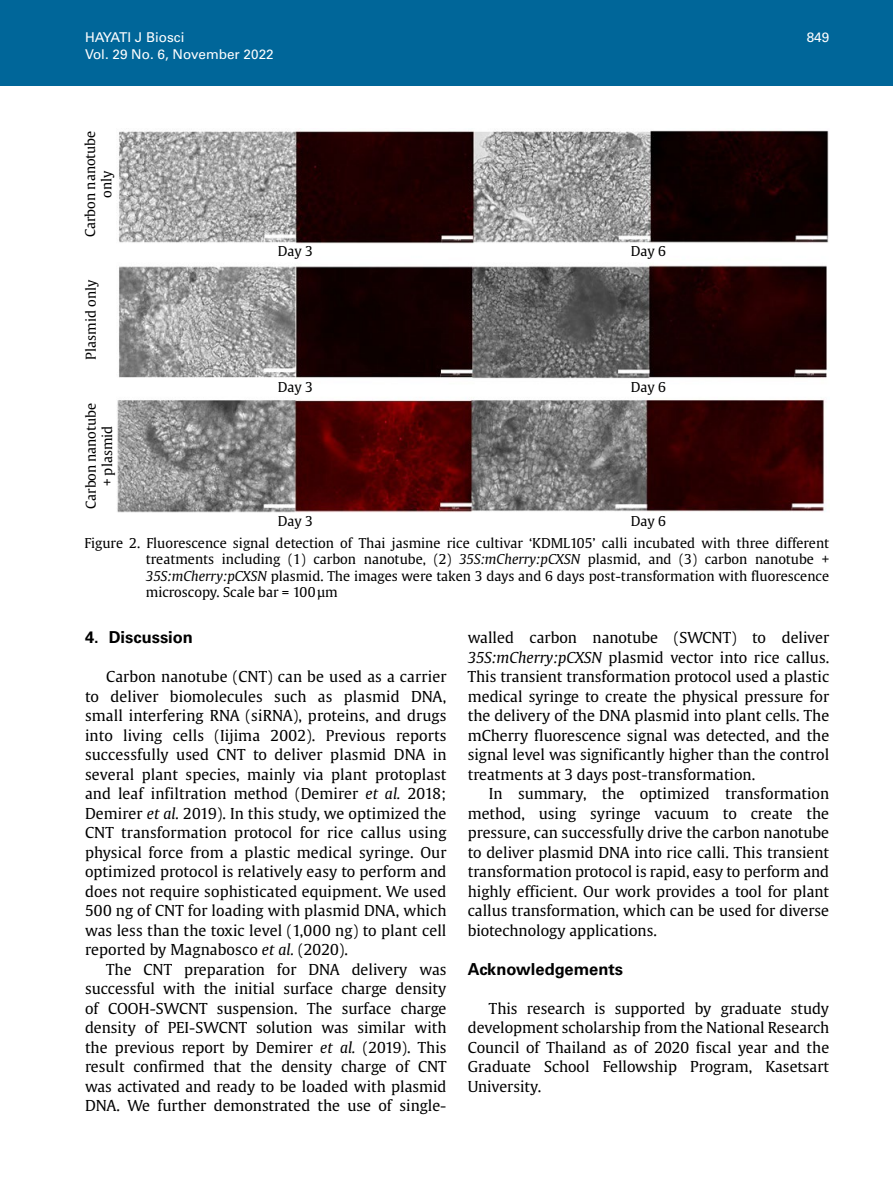
<style>
.page{position:relative;width:893px;height:1191px;background:#fff}
.page>*{position:absolute;margin:0;border:0;box-sizing:border-box;transform-origin:0 0}
.t1{font:700 16.5px "Univers LT Std";color:#000}
.t2{font:15px/19.5px "Gulliver";color:#000;text-align:justify}
.t3{font:13.5px/16.2px "Gulliver";color:#000;text-align:center}
.t4{font:13.5px "Univers LT Std";color:#fff}
.s1{font-style:italic}
</style>
<div class="page">
<div style="left:0;top:0;width:893px;height:85px;background:#069"></div>
<img style="left:117px;top:130px;width:712px;height:383px">
<p class="t4" style="left:85px;top:30px;width:101px">HAYATI J Biosci</p>
<p class="t4" style="left:807px;top:30px;width:24px">849</p>
<p class="t4" style="left:85px;top:46px;width:190px">Vol. 29 No. 6, November 2022</p>
<p class="t3" style="left:82px;top:237px;width:108px;rotate:-90deg">Carbon nanotube only</p>
<p class="t3" style="left:83px;top:359px;width:81px;rotate:-90deg">Plasmid only</p>
<p class="t3" style="left:83px;top:509px;width:108px;rotate:-90deg">Carbon nanotube + plasmid</p>
<p class="t3" style="left:278px;top:243px;width:37px">Day 3</p>
<p class="t3" style="left:278px;top:379px;width:37px">Day 3</p>
<p class="t3" style="left:631px;top:243px;width:37px">Day 6</p>
<p class="t3" style="left:631px;top:379px;width:37px">Day 6</p>
<p class="t3" style="left:278px;top:512px;width:37px">Day 3</p>
<p class="t3" style="left:84px;top:509px;width:746px;line-height:22.6px;text-align:left;text-indent:546px">Day 6<br>Figure 2. Fluorescence signal detection of Thai jasmine rice cultivar ‘KDML105’ calli incubated with three different</p>
<p class="t3" style="left:146px;top:551px;width:685px;text-align:justify">treatments including (1) carbon nanotube, (2) <span class="s1">35S:mCherry:pCXSN</span> plasmid, and (3) carbon nanotube + <span class="s1">35S:mCherry:pCXSN</span> plasmid. The images were taken 3 days and 6 days post-transformation with fluorescence microscopy. Scale bar = 100µm</p>
<p class="t1" style="left:85px;top:628px;width:109px">4. Discussion</p>
<p class="t2" style="left:85px;top:667px;width:363px;text-indent:21px">Carbon nanotube (CNT) can be used as a carrier to deliver biomolecules such as plasmid DNA, small interfering RNA (siRNA), proteins, and drugs into living cells (Iijima 2002). Previous reports successfully used CNT to deliver plasmid DNA in several plant species, mainly via plant protoplast and leaf infiltration method (Demirer <span class="s1">et al.</span> 2018; Demirer <span class="s1">et al.</span> 2019). In this study, we optimized the CNT transformation protocol for rice callus using physical force from a plastic medical syringe. Our optimized protocol is relatively easy to perform and does not require sophisticated equipment. We used 500 ng of CNT for loading with plasmid DNA, which was less than the toxic level (1,000 ng) to plant cell reported by Magnabosco <span class="s1">et al.</span> (2020).</p>
<p class="t2" style="left:85px;top:959px;width:363px;text-indent:21px">The CNT preparation for DNA delivery was successful with the initial surface charge density of COOH-SWCNT suspension. The surface charge density of PEI-SWCNT solution was similar with the previous report by Demirer <span class="s1">et al.</span> (2019). This result confirmed that the density charge of CNT was activated and ready to be loaded with plasmid DNA. We further demonstrated the use of single-</p>
<p class="t2" style="left:468px;top:628px;width:363px">walled carbon nanotube (SWCNT) to deliver <span class="s1">35S:mCherry:pCXSN</span> plasmid vector into rice callus.<br>This transient transformation protocol used a plastic medical syringe to create the physical pressure for the delivery of the DNA plasmid into plant cells. The mCherry fluorescence signal was detected, and the signal level was significantly higher than the control treatments at 3 days post-transformation.</p>
<p class="t2" style="left:468px;top:784px;width:363px;text-indent:21px">In summary, the optimized transformation method, using syringe vacuum to create the pressure, can successfully drive the carbon nanotube to deliver plasmid DNA into rice calli. This transient transformation protocol is rapid, easy to perform and highly efficient. Our work provides a tool for plant callus transformation, which can be used for diverse biotechnology applications.</p>
<p class="t1" style="left:468px;top:959px;width:157px">Acknowledgements</p>
<p class="t2" style="left:468px;top:998px;width:363px;text-indent:21px">This research is supported by graduate study development scholarship from the National Research Council of Thailand as of 2020 fiscal year and the Graduate School Fellowship Program, Kasetsart University.</p>
</div>
